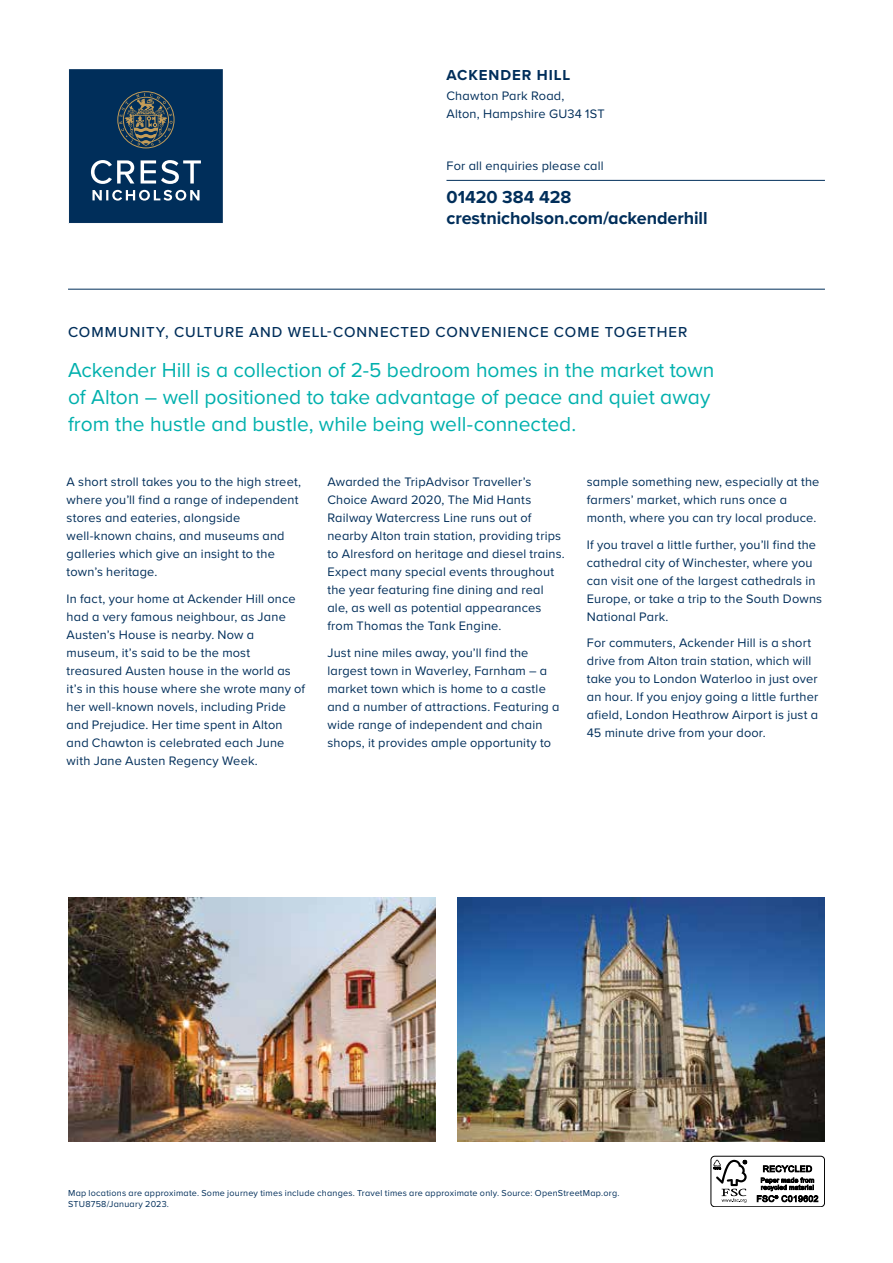
<style>
.page{position:relative;width:893px;height:1263px;background:#fff}
.page>*{position:absolute;margin:0;border:0;box-sizing:border-box;transform-origin:0 0}
.t1{font:21px/27px "Proxima Nova";color:#00b0ad}
.t2{font:700 18px/21px "Proxima Nova";letter-spacing:-.005em;color:#002e5a}
.t3{font:500 15px "Proxima Nova";letter-spacing:.065em;color:#002e5a}
.t4{font:700 15px "Proxima Nova";letter-spacing:.06em;color:#002e5a}
.t5{font:12.75px/18px "Proxima Nova";letter-spacing:.015em;color:#002e5a}
.t6{font:9px/10.5px "Proxima Nova";letter-spacing:.025em;color:#002e5a}
</style>
<div class="page">
<svg style="left:68px;top:69px;width:155px;height:155px;background:#1a4165"></svg>
<hr style="left:68px;top:289px;width:757px;height:1px;background:#002e5a">
<img style="left:457px;top:898px;width:368px;height:243px">
<img style="left:68px;top:898px;width:368px;height:243px">
<hr style="left:446px;top:180px;width:379px;height:1px;background:#002e5a">
<div style="left:710px;top:1156px;width:115px;height:51px;border:1px solid #000;border-radius:4px"></div>
<svg style="left:713px;top:1160px;width:34px;height:43px"></svg>
<svg style="left:757px;top:1165px;width:61px;height:37px"></svg>
<p class="t4" style="left:446px;top:64px;width:125px">ACKENDER HILL</p>
<p class="t5" style="left:446px;top:86px;width:160px">Chawton Park Road,<br>Alton, Hampshire GU34 1ST</p>
<p class="t5" style="left:446px;top:156px;width:159px">For all enquiries please call</p>
<p class="t2" style="left:446px;top:186px;width:263px">01420 384 428 crestnicholson.com/ackenderhill</p>
<p class="t3" style="left:68px;top:321px;width:621px">COMMUNITY, CULTURE AND WELL-CONNECTED CONVENIENCE COME TOGETHER</p>
<p class="t1" style="left:68px;top:355px;width:648px">Ackender Hill is a collection of 2-5 bedroom homes in the market town of Alton – well positioned to take advantage of peace and quiet away from the hustle and bustle, while being well-connected.</p>
<p class="t5" style="left:67px;top:472px;width:236px">A short stroll takes you to the high street, where you’ll find a range of independent stores and eateries, alongside well-known chains, and museums and galleries which give an insight to the town’s heritage.</p>
<p class="t5" style="left:67px;top:589px;width:240px">In fact, your home at Ackender Hill once had a very famous neighbour, as Jane Austen’s House is nearby. Now a museum, it’s said to be the most treasured Austen house in the world as it’s in this house where she wrote many of her well-known novels, including Pride and Prejudice. Her time spent in Alton and Chawton is celebrated each June with Jane Austen Regency Week.</p>
<p class="t5" style="left:327px;top:473px;width:239px">Awarded the TripAdvisor Traveller’s Choice Award 2020, The Mid Hants Railway Watercress Line runs out of nearby Alton train station, providing trips to Alresford on heritage and diesel trains.<br>Expect many special events throughout the year featuring fine dining and real ale, as well as potential appearances from Thomas the Tank Engine.</p>
<p class="t5" style="left:327px;top:643px;width:234px">Just nine miles away, you’ll find the largest town in Waverley, Farnham – a market town which is home to a castle and a number of attractions. Featuring a wide range of independent and chain shops, it provides ample opportunity to</p>
<p class="t5" style="left:587px;top:473px;width:234px">sample something new, especially at the farmers’ market, which runs once a month, where you can try local produce.</p>
<p class="t5" style="left:587px;top:535px;width:237px">If you travel a little further, you’ll find the cathedral city of Winchester, where you can visit one of the largest cathedrals in Europe, or take a trip to the South Downs National Park.</p>
<p class="t5" style="left:587px;top:634px;width:233px">For commuters, Ackender Hill is a short drive from Alton train station, which will take you to London Waterloo in just over an hour. If you enjoy going a little further afield, London Heathrow Airport is just a 45 minute drive from your door.</p>
<p class="t6" style="left:68px;top:1188px;width:553px">Map locations are approximate. Some journey times include changes. Travel times are approximate only. Source: OpenStreetMap.org.<br>STU8758/January 2023.</p>
</div>
